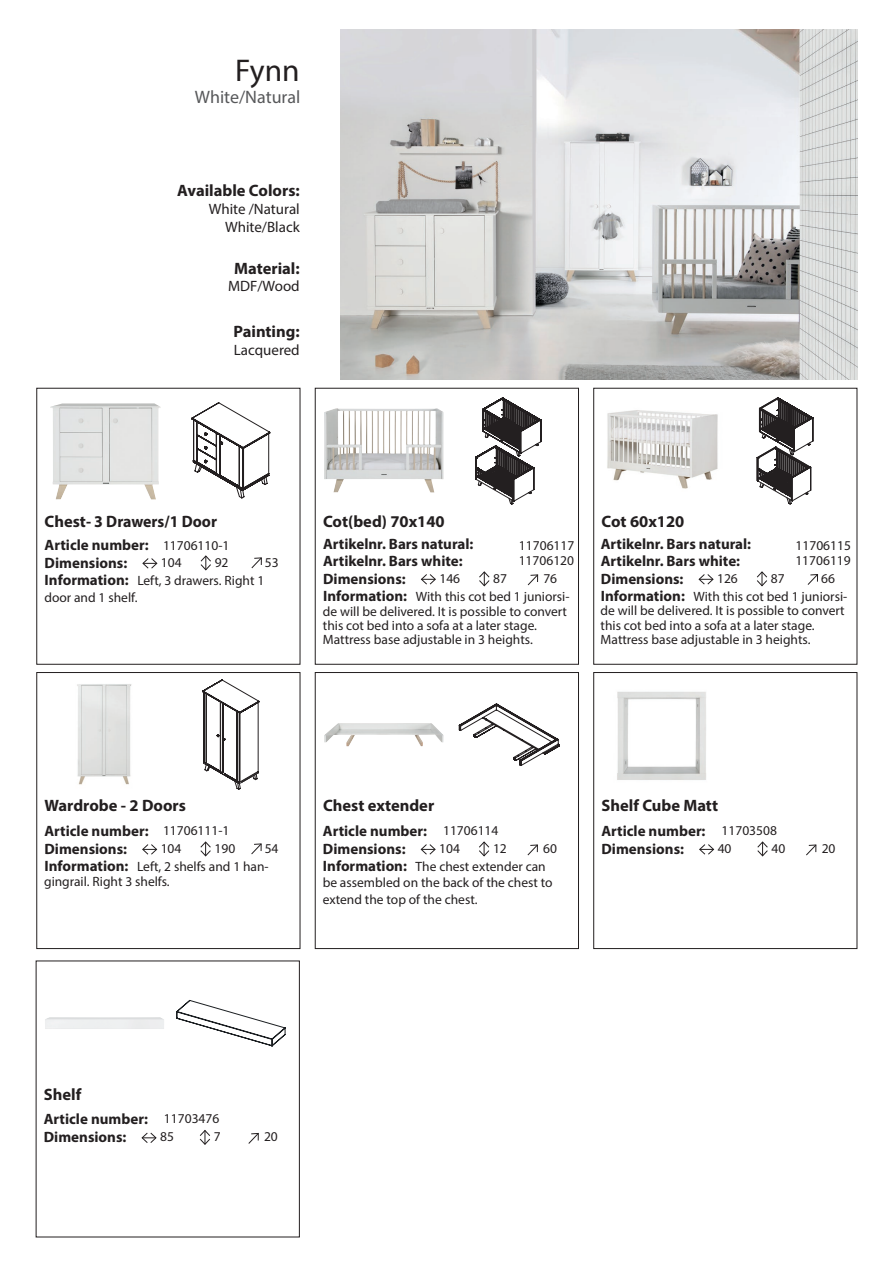
<style>
.page{position:relative;width:893px;height:1263px;background:#fff}
.page>*{position:absolute;margin:0;border:0;box-sizing:border-box;transform-origin:0 0}
.t1{font:31.5px "Myriad Pro";color:#231f20}
.t2{font:18px "Myriad Pro";color:#57585a}
.t3{font:700 16.5px "Myriad Pro";color:#231f20}
.t4{font:700 15px/17.2px "Myriad Pro";color:#231f20}
.t5{font:15px/18px "Myriad Pro";color:#231f20;text-align:right}
.t6{font:13.5px/14.4px "Myriad Pro";color:#231f20}
</style>
<div class="page">
<img style="left:340px;top:30px;width:517px;height:349px">
<div style="left:37px;top:672px;width:263px;height:277px;border:1px solid #231f20"></div>
<div style="left:315px;top:388px;width:264px;height:276px;border:1px solid #231f20"></div>
<div style="left:593px;top:388px;width:264px;height:276px;border:1px solid #231f20"></div>
<svg style="left:142px;top:558px;width:16px;height:11px"></svg>
<svg style="left:200px;top:555px;width:11px;height:16px"></svg>
<svg style="left:251px;top:557px;width:11px;height:12px"></svg>
<svg style="left:420px;top:574px;width:16px;height:11px"></svg>
<svg style="left:479px;top:571px;width:11px;height:16px"></svg>
<svg style="left:527px;top:574px;width:12px;height:12px"></svg>
<svg style="left:698px;top:574px;width:16px;height:11px"></svg>
<svg style="left:757px;top:571px;width:10px;height:16px"></svg>
<svg style="left:807px;top:574px;width:11px;height:11px"></svg>
<svg style="left:142px;top:844px;width:16px;height:11px"></svg>
<svg style="left:200px;top:841px;width:11px;height:16px"></svg>
<svg style="left:251px;top:843px;width:11px;height:12px"></svg>
<svg style="left:420px;top:844px;width:16px;height:11px"></svg>
<svg style="left:699px;top:844px;width:16px;height:11px"></svg>
<svg style="left:141px;top:1132px;width:16px;height:11px"></svg>
<svg style="left:479px;top:841px;width:11px;height:16px"></svg>
<svg style="left:757px;top:841px;width:11px;height:16px"></svg>
<svg style="left:199px;top:1130px;width:11px;height:15px"></svg>
<svg style="left:527px;top:844px;width:11px;height:12px"></svg>
<svg style="left:806px;top:844px;width:11px;height:12px"></svg>
<svg style="left:248px;top:1132px;width:11px;height:12px"></svg>
<div style="left:315px;top:672px;width:264px;height:277px;border:1px solid #231f20"></div>
<div style="left:593px;top:672px;width:264px;height:277px;border:1px solid #231f20"></div>
<svg style="left:459px;top:704px;width:100px;height:61px"></svg>
<svg style="left:203px;top:680px;width:56px;height:109px"></svg>
<svg style="left:757px;top:398px;width:56px;height:106px"></svg>
<img style="left:324px;top:723px;width:119px;height:23px">
<img style="left:617px;top:691px;width:89px;height:89px">
<img style="left:77px;top:684px;width:55px;height:101px">
<img style="left:607px;top:410px;width:111px;height:79px">
<img style="left:324px;top:408px;width:119px;height:84px">
<svg style="left:192px;top:403px;width:78px;height:95px"></svg>
<img style="left:50px;top:403px;width:111px;height:96px">
<svg style="left:475px;top:398px;width:67px;height:106px"></svg>
<svg style="left:177px;top:1000px;width:108px;height:46px"></svg>
<h1 class="t1" style="left:235px;top:51px;width:66px">Fynn</h1>
<h2 class="t2" style="left:195px;top:86px;width:107px">White/Natural</h2>
<p class="t3" style="left:177px;top:180px;width:124px">Available Colors:</p>
<p class="t5" style="left:209px;top:199px;width:93px">White /Natural<br>White/Black</p>
<p class="t3" style="left:234px;top:258px;width:67px">Material:</p>
<p class="t5" style="left:228px;top:276px;width:73px">MDF/Wood</p>
<p class="t3" style="left:233px;top:321px;width:68px">Painting:</p>
<p class="t5" style="left:234px;top:341px;width:67px">Lacquered</p>
<p class="t3" style="left:45px;top:511px;width:174px">Chest- 3 Drawers/1 Door</p>
<p class="t3" style="left:323px;top:511px;width:123px">Cot(bed) 70x140</p>
<p class="t3" style="left:602px;top:511px;width:84px">Cot 60x120</p>
<p class="t4" style="left:45px;top:535px;width:106px">Article number:</p>
<p class="t4" style="left:323px;top:535px;width:152px">Artikelnr. Bars natural:</p>
<p class="t4" style="left:601px;top:535px;width:152px">Artikelnr. Bars natural:</p>
<p class="t6" style="left:161px;top:536px;width:70px;line-height:17.2px">11706110-1<br>104</p>
<p class="t6" style="left:519px;top:537px;width:57px;line-height:15.8px">11706117<br>11706120</p>
<p class="t6" style="left:795px;top:537px;width:57px;line-height:15.8px">11706115<br>11706119</p>
<p class="t4" style="left:323px;top:551px;width:141px">Artikelnr. Bars white:</p>
<p class="t4" style="left:601px;top:551px;width:141px">Artikelnr. Bars white:</p>
<p class="t4" style="left:45px;top:554px;width:86px">Dimensions:<br>Information:</p>
<p class="t6" style="left:215px;top:555px;width:15px">92</p>
<p class="t6" style="left:265px;top:555px;width:15px">53</p>
<p class="t4" style="left:323px;top:570px;width:86px">Dimensions:<br>Information:</p>
<p class="t4" style="left:601px;top:570px;width:86px">Dimensions:<br>Information:</p>
<p class="t6" style="left:439px;top:571px;width:22px">146</p>
<p class="t6" style="left:493px;top:571px;width:15px">87</p>
<p class="t6" style="left:543px;top:571px;width:15px">76</p>
<p class="t6" style="left:717px;top:571px;width:22px">126</p>
<p class="t6" style="left:771px;top:571px;width:15px">87</p>
<p class="t6" style="left:821px;top:571px;width:15px">66</p>
<p class="t6" style="left:44px;top:572px;width:221px;line-height:16.5px;text-indent:93px">Left, 3 drawers. Right 1 door and 1 shelf.</p>
<p class="t6" style="left:601px;top:589px;width:248px;text-indent:93px">With this cot bed 1 juniorsi&shy;de will be delivered. It is possible to convert this cot bed into a sofa at a later stage.<br>Mattress base adjustable in 3 heights.</p>
<p class="t6" style="left:323px;top:589px;width:248px;text-indent:93px">With this cot bed 1 juniorsi&shy;de will be delivered. It is possible to convert this cot bed into a sofa at a later stage.<br>Mattress base adjustable in 3 heights.</p>
<p class="t3" style="left:45px;top:795px;width:143px">Wardrobe - 2 Doors</p>
<p class="t3" style="left:323px;top:795px;width:113px">Chest extender</p>
<p class="t3" style="left:602px;top:795px;width:118px">Shelf Cube Matt</p>
<p class="t4" style="left:44px;top:821px;width:106px">Article number:</p>
<p class="t6" style="left:163px;top:822px;width:68px">11706111-1</p>
<p class="t4" style="left:323px;top:821px;width:106px">Article number:</p>
<p class="t4" style="left:601px;top:821px;width:106px">Article number:</p>
<p class="t6" style="left:443px;top:822px;width:57px">11706114</p>
<p class="t6" style="left:722px;top:822px;width:57px">11703508</p>
<p class="t4" style="left:44px;top:840px;width:86px">Dimensions:<br>Information:</p>
<p class="t4" style="left:323px;top:840px;width:84px">Dimensions:</p>
<p class="t4" style="left:601px;top:840px;width:84px">Dimensions:</p>
<p class="t6" style="left:161px;top:841px;width:22px">104</p>
<p class="t6" style="left:214px;top:841px;width:22px">190</p>
<p class="t6" style="left:265px;top:841px;width:15px">54</p>
<p class="t6" style="left:439px;top:841px;width:22px">104</p>
<p class="t6" style="left:718px;top:841px;width:15px">40</p>
<p class="t6" style="left:493px;top:841px;width:15px">12</p>
<p class="t6" style="left:771px;top:841px;width:15px">40</p>
<p class="t6" style="left:543px;top:841px;width:15px">60</p>
<p class="t6" style="left:822px;top:841px;width:15px">20</p>
<p class="t4" style="left:323px;top:857px;width:86px">Information:</p>
<p class="t6" style="left:44px;top:859px;width:226px;text-indent:93px">Left, 2 shelfs and 1 han&shy;gingrail. Right 3 shelfs.</p>
<p class="t6" style="left:323px;top:858px;width:231px;line-height:16.2px;text-indent:93px">The chest extender can be assembled on the back of the chest to extend the top of the chest.</p>
<p class="t3" style="left:44px;top:1083px;width:39px">Shelf</p>
<p class="t4" style="left:44px;top:1110px;width:106px">Article number:</p>
<p class="t4" style="left:44px;top:1128px;width:84px">Dimensions:</p>
<p class="t6" style="left:164px;top:1111px;width:57px">11703476</p>
<p class="t6" style="left:160px;top:1129px;width:15px">85</p>
<p class="t6" style="left:214px;top:1129px;width:8px">7</p>
<p class="t6" style="left:264px;top:1129px;width:15px">20</p>
</div>
